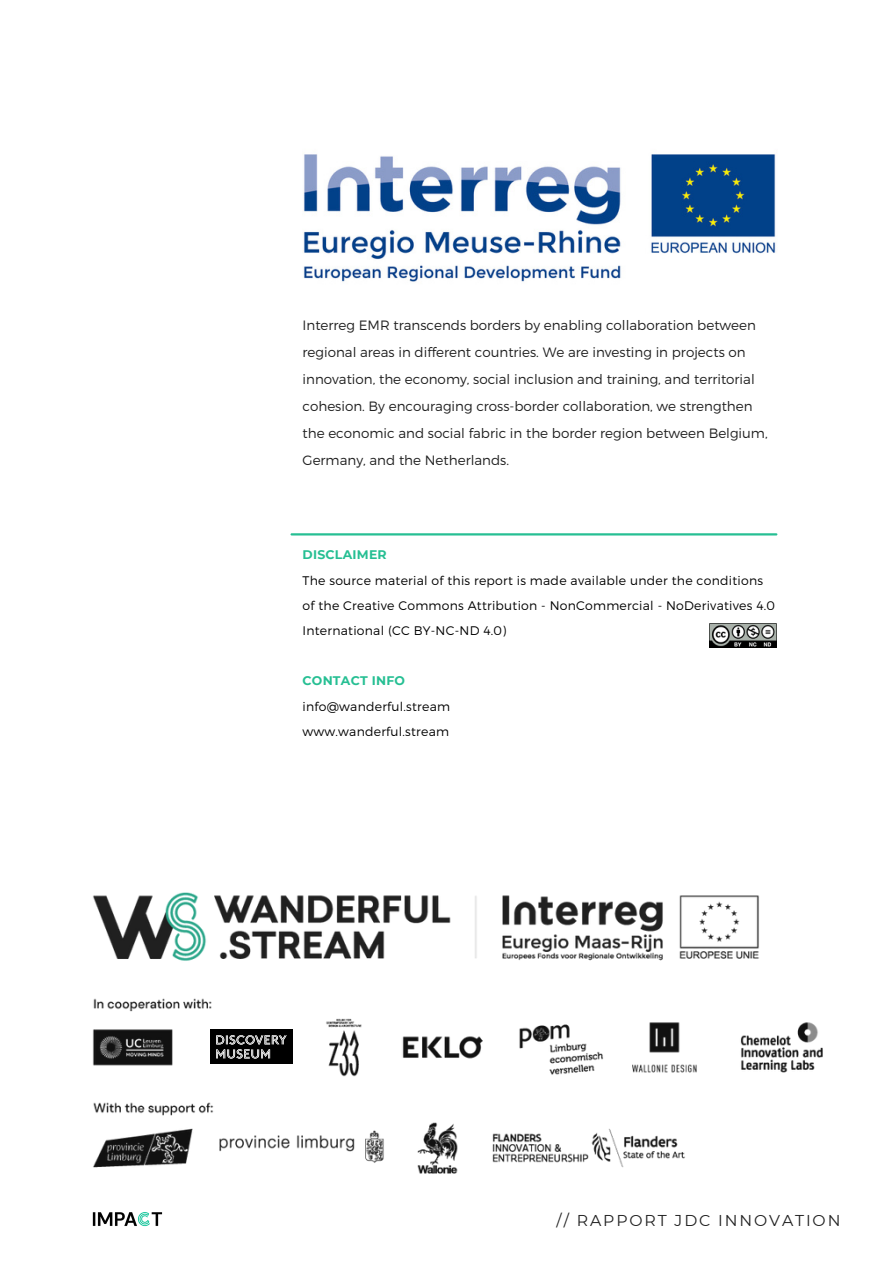
<style>
.page{position:relative;width:893px;height:1264px;background:#fff}
.page>*{position:absolute;margin:0;border:0;box-sizing:border-box;transform-origin:0 0}
.t1{font:15.75px "Montserrat";letter-spacing:.12em;color:#202020}
.t2{font:300 13.5px/27px "Montserrat";color:#202020}
.t3{font:300 12.45px/24.9px "Montserrat";letter-spacing:.02em;color:#000}
.t4{font:700 12.45px "Montserrat";letter-spacing:.02em;color:#26bf93}
</style>
<div class="page">
<img style="left:93px;top:1212px;width:69px;height:14px">
<img style="left:93px;top:892px;width:730px;height:281px">
<div style="left:189px;top:1019px;width:110px;height:60px;background:#fff"></div>
<div style="left:210px;top:1029px;width:82px;height:35px;background:#000"></div>
<svg style="left:216px;top:1035px;width:70px;height:23px"></svg>
<img style="left:303px;top:154px;width:473px;height:128px">
<hr style="left:291px;top:533px;width:485px;height:2px;background:#26bf93">
<img style="left:709px;top:623px;width:67px;height:24px">
<p class="t2" style="left:302px;top:311px;width:466px">Interreg EMR transcends borders by enabling collaboration between regional areas in different countries. We are investing in projects on innovation, the economy, social inclusion and training, and territorial cohesion. By encouraging cross-border collaboration, we strengthen the economic and social fabric in the border region between Belgium, Germany, and the Netherlands.</p>
<p class="t4" style="left:302px;top:547px;width:86px">DISCLAIMER</p>
<p class="t3" style="left:302px;top:567px;width:474px">The source material of this report is made available under the conditions of the Creative Commons Attribution - NonCommercial - NoDerivatives 4.0<br>International (CC BY-NC-ND 4.0)</p>
<p class="t4" style="left:302px;top:672px;width:104px">CONTACT INFO</p>
<p class="t3" style="left:302px;top:693px;width:149px">info@wanderful.stream</p>
<p class="t3" style="left:302px;top:718px;width:148px">www.wanderful.stream</p>
<p class="t1" style="left:556px;top:1210px;width:285px">// RAPPORT JDC INNOVATION</p>
</div>
